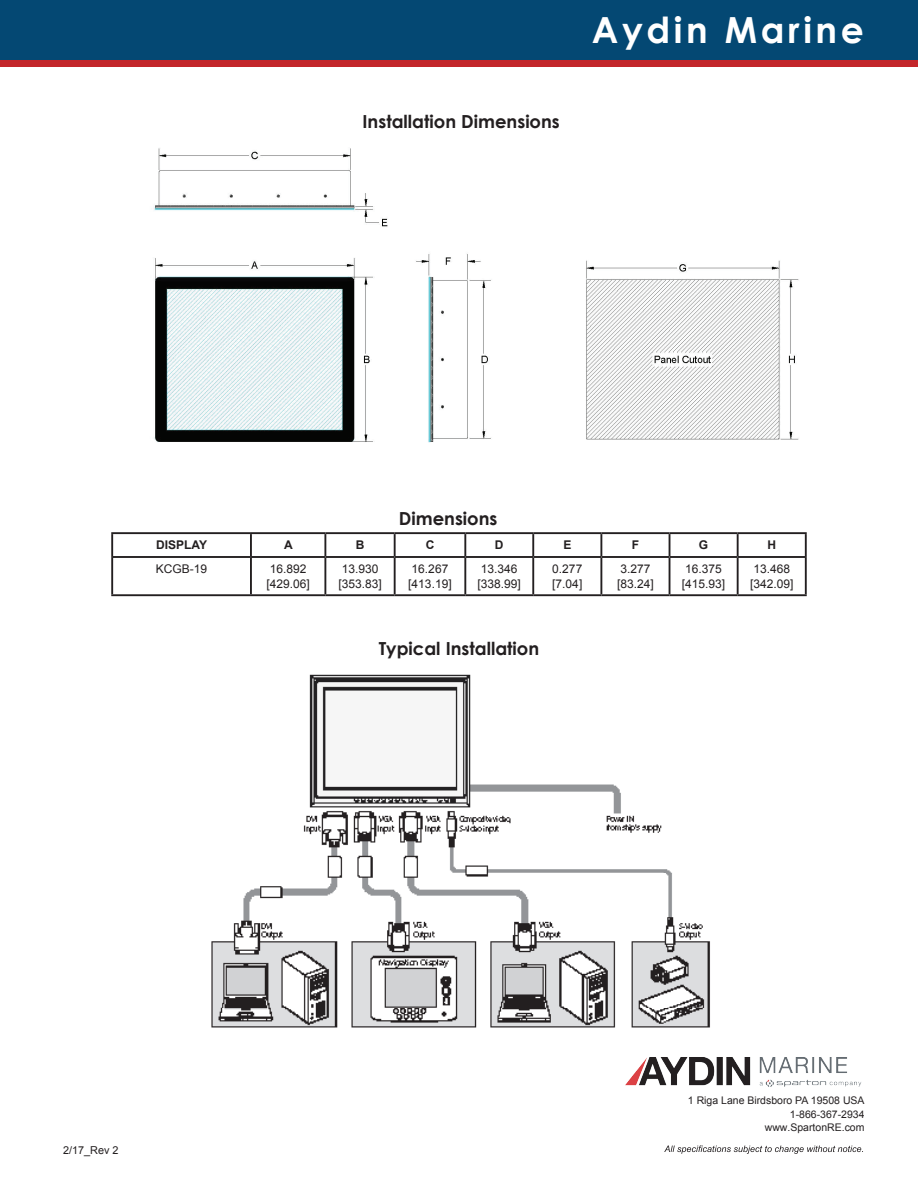
<style>
.page{position:relative;width:918px;height:1188px;background:#fff}
.page>*{position:absolute;margin:0;border:0;box-sizing:border-box;transform-origin:0 0}
.t1{font:700 36px "Century Gothic";letter-spacing:.1em;color:#fff}
.t2{font:700 18px "Century Gothic";color:#231f20}
.t3{font:12px/14.4px "Arial";color:#231f20}
.t4{font:700 12px "Arial";color:#231f20}
.t5{font:10.95px "Arial";color:#231f20}
.t6{font:10.5px/13.5px "Arial";color:#231f20;text-align:right}
</style>
<div class="page">
<img style="left:211px;top:674px;width:499px;height:354px">
<hr style="left:111px;top:532px;width:140px;height:2px;background:#231f20">
<hr style="left:111px;top:534px;width:2px;height:22px;background:#231f20">
<hr style="left:251px;top:532px;width:74px;height:2px;background:#231f20">
<hr style="left:250px;top:534px;width:2px;height:22px;background:#231f20">
<hr style="left:325px;top:532px;width:70px;height:2px;background:#231f20">
<hr style="left:324px;top:534px;width:2px;height:22px;background:#231f20">
<hr style="left:395px;top:532px;width:70px;height:2px;background:#231f20">
<hr style="left:394px;top:534px;width:2px;height:22px;background:#231f20">
<hr style="left:465px;top:532px;width:68px;height:2px;background:#231f20">
<hr style="left:464px;top:534px;width:2px;height:22px;background:#231f20">
<hr style="left:533px;top:532px;width:68px;height:2px;background:#231f20">
<hr style="left:532px;top:534px;width:2px;height:22px;background:#231f20">
<hr style="left:601px;top:532px;width:69px;height:2px;background:#231f20">
<hr style="left:600px;top:534px;width:2px;height:22px;background:#231f20">
<hr style="left:670px;top:532px;width:68px;height:2px;background:#231f20">
<svg style="left:669px;top:534px;width:1px;height:22px"></svg>
<hr style="left:738px;top:532px;width:69px;height:2px;background:#231f20">
<hr style="left:737px;top:534px;width:2px;height:22px;background:#231f20">
<hr style="left:805px;top:534px;width:2px;height:22px;background:#231f20">
<hr style="left:111px;top:556px;width:140px;height:2px;background:#231f20">
<hr style="left:111px;top:558px;width:2px;height:36px;background:#231f20">
<hr style="left:251px;top:556px;width:74px;height:2px;background:#231f20">
<hr style="left:250px;top:558px;width:2px;height:36px;background:#231f20">
<hr style="left:325px;top:556px;width:70px;height:2px;background:#231f20">
<hr style="left:324px;top:558px;width:2px;height:36px;background:#231f20">
<hr style="left:395px;top:556px;width:70px;height:2px;background:#231f20">
<hr style="left:394px;top:558px;width:2px;height:36px;background:#231f20">
<hr style="left:465px;top:556px;width:68px;height:2px;background:#231f20">
<hr style="left:464px;top:558px;width:2px;height:36px;background:#231f20">
<hr style="left:533px;top:556px;width:68px;height:2px;background:#231f20">
<hr style="left:532px;top:558px;width:2px;height:36px;background:#231f20">
<hr style="left:601px;top:556px;width:69px;height:2px;background:#231f20">
<hr style="left:600px;top:558px;width:2px;height:36px;background:#231f20">
<hr style="left:670px;top:556px;width:68px;height:2px;background:#231f20">
<hr style="left:669px;top:558px;width:1px;height:36px;background:#231f20">
<hr style="left:738px;top:556px;width:69px;height:2px;background:#231f20">
<hr style="left:737px;top:558px;width:2px;height:36px;background:#231f20">
<hr style="left:805px;top:558px;width:2px;height:36px;background:#231f20">
<hr style="left:111px;top:594px;width:140px;height:2px;background:#231f20">
<hr style="left:251px;top:594px;width:74px;height:2px;background:#231f20">
<hr style="left:325px;top:594px;width:70px;height:2px;background:#231f20">
<hr style="left:395px;top:594px;width:70px;height:2px;background:#231f20">
<hr style="left:465px;top:594px;width:68px;height:2px;background:#231f20">
<hr style="left:533px;top:594px;width:68px;height:2px;background:#231f20">
<hr style="left:601px;top:594px;width:69px;height:2px;background:#231f20">
<hr style="left:670px;top:594px;width:68px;height:2px;background:#231f20">
<hr style="left:738px;top:594px;width:69px;height:2px;background:#231f20">
<img style="left:153px;top:148px;width:646px;height:295px">
<div style="left:0;top:0;width:918px;height:61px;background:#044873"></div>
<div style="left:0;top:60px;width:918px;height:7px;background:#c3262a"></div>
<svg style="left:664px;top:1145px;width:199px;height:9px"></svg>
<img style="left:625px;top:1057px;width:237px;height:30px">
<h2 class="t2" style="left:363px;top:108px;width:199px">Installation Dimensions</h2>
<h1 class="t1" style="left:592px;top:3px;width:273px">Aydin Marine</h1>
<h2 class="t2" style="left:399px;top:505px;width:100px">Dimensions</h2>
<p class="t4" style="left:156px;top:537px;width:52px">DISPLAY</p>
<p class="t4" style="left:284px;top:537px;width:10px">A</p>
<p class="t4" style="left:356px;top:537px;width:10px">B</p>
<p class="t4" style="left:426px;top:537px;width:10px">C</p>
<p class="t4" style="left:495px;top:537px;width:10px">D</p>
<p class="t4" style="left:563px;top:537px;width:10px">E</p>
<p class="t4" style="left:632px;top:537px;width:9px">F</p>
<p class="t4" style="left:699px;top:537px;width:11px">G</p>
<p class="t4" style="left:767px;top:537px;width:10px">H</p>
<p class="t3" style="left:156px;top:562px;width:53px">KCGB-19</p>
<p class="t3" style="left:267px;top:562px;width:45px">16.892 [429.06]</p>
<p class="t3" style="left:338px;top:562px;width:45px">13.930 [353.83]</p>
<p class="t3" style="left:408px;top:562px;width:45px">16.267 [413.19]</p>
<p class="t3" style="left:478px;top:562px;width:45px">13.346 [338.99]</p>
<p class="t3" style="left:552px;top:562px;width:32px">0.277 [7.04]</p>
<p class="t3" style="left:617px;top:562px;width:38px">3.277 [83.24]</p>
<p class="t3" style="left:682px;top:562px;width:45px">16.375 [415.93]</p>
<p class="t3" style="left:750px;top:562px;width:45px">13.468 [342.09]</p>
<h2 class="t2" style="left:379px;top:635px;width:162px">Typical Installation</h2>
<p class="t5" style="left:63px;top:1143px;width:57px">2/17_Rev 2</p>
<p class="t6" style="left:688px;top:1093px;width:178px">1 Riga Lane Birdsboro PA 19508 USA<br>1-866-367-2934 www.SpartonRE.com</p>
</div>
